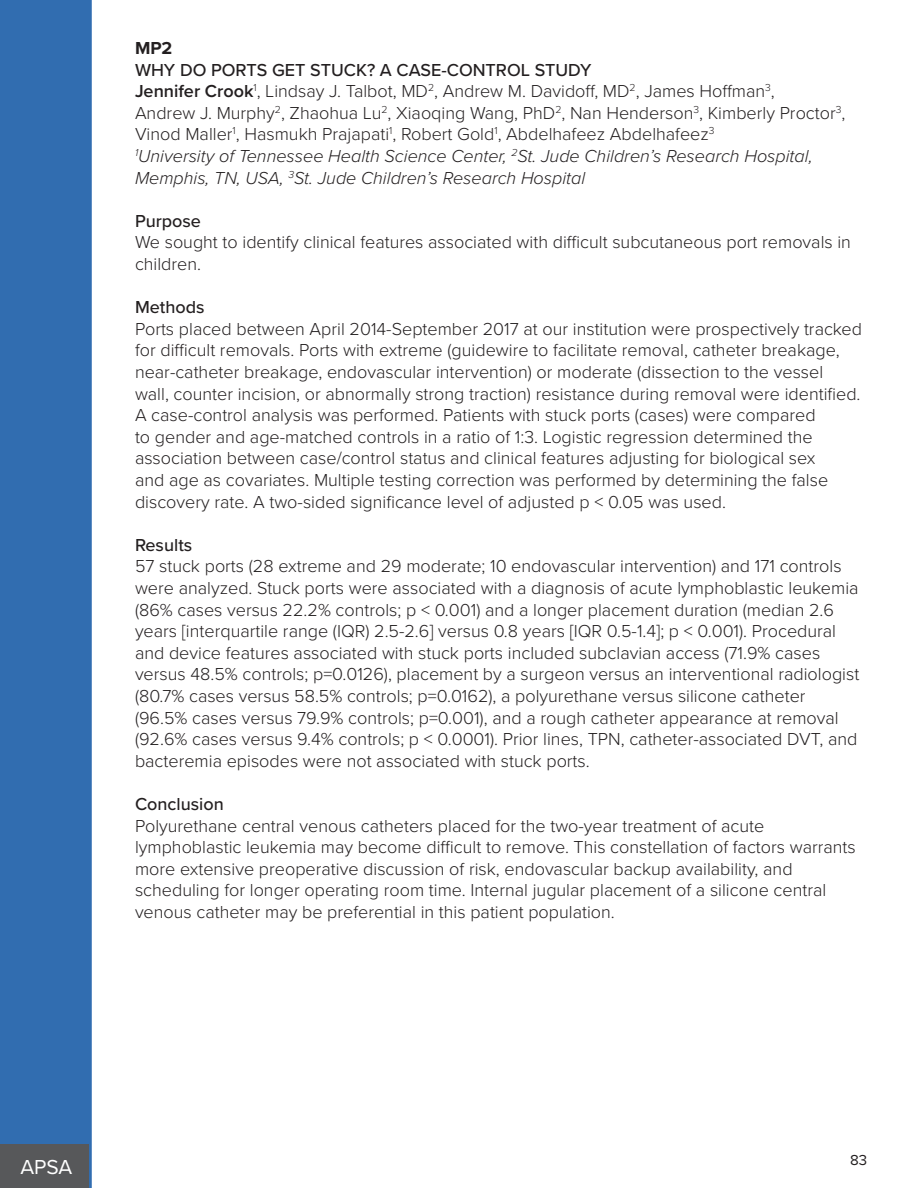
<style>
.page{position:relative;width:918px;height:1188px;background:#fff}
.page>*{position:absolute;margin:0;border:0;box-sizing:border-box;transform-origin:0 0}
.t1{font:21px "Proxima Nova";color:#fff}
.t2{font:300 18px/21.6px "Proxima Nova";color:#231f20}
.t3{font:italic 300 18px/21.6px "Proxima Nova";color:#231f20}
.t4{font:500 18px "Proxima Nova";color:#231f20}
.t5{font:700 18px "Proxima Nova";color:#231f20}
.t6{font:15px "Proxima Nova";color:#231f20}
.s1{font-weight:600}
</style>
<div class="page">
<div style="left:0;top:0;width:92px;height:1188px;background:#316db0"></div>
<div style="left:0;top:1145px;width:88px;height:43px;background:#57585a"></div>
<p class="t5" style="left:135px;top:35px;width:39px">MP2</p>
<p class="t4" style="left:135px;top:56px;width:458px">WHY DO PORTS GET STUCK? A CASE-CONTROL STUDY</p>
<p class="t2" style="left:135px;top:79px;width:712px"><span class="s1">Jennifer Crook</span><sup>1</sup>, Lindsay J. Talbot, MD<sup>2</sup>, Andrew M. Davidoff, MD<sup>2</sup>, James Hoffman<sup>3</sup>,<br>Andrew J. Murphy<sup>2</sup>, Zhaohua Lu<sup>2</sup>, Xiaoqing Wang, PhD<sup>2</sup>, Nan Henderson<sup>3</sup>, Kimberly Proctor<sup>3</sup>,<br>Vinod Maller<sup>1</sup>, Hasmukh Prajapati<sup>1</sup>, Robert Gold<sup>1</sup>, Abdelhafeez Abdelhafeez<sup>3</sup></p>
<p class="t3" style="left:135px;top:144px;width:679px"><sup>1</sup>University of Tennessee Health Science Center, <sup>2</sup>St. Jude Children’s Research Hospital,<br>Memphis, TN, USA, <sup>3</sup>St. Jude Children’s Research Hospital</p>
<p class="t4" style="left:135px;top:207px;width:68px">Purpose</p>
<p class="t2" style="left:135px;top:231px;width:718px">We sought to identify clinical features associated with difficult subcutaneous port removals in children.</p>
<p class="t4" style="left:135px;top:294px;width:71px">Methods</p>
<p class="t2" style="left:135px;top:317px;width:729px">Ports placed between April 2014-September 2017 at our institution were prospectively tracked for difficult removals. Ports with extreme (guidewire to facilitate removal, catheter breakage, near-catheter breakage, endovascular intervention) or moderate (dissection to the vessel<br>wall, counter incision, or abnormally strong traction) resistance during removal were identified.<br>A case-control analysis was performed. Patients with stuck ports (cases) were compared<br>to gender and age-matched controls in a ratio of 1:3. Logistic regression determined the association between case/control status and clinical features adjusting for biological sex<br>and age as covariates. Multiple testing correction was performed by determining the false discovery rate. A two-sided significance level of adjusted p &lt; 0.05 was used.</p>
<p class="t4" style="left:135px;top:531px;width:59px">Results</p>
<p class="t2" style="left:135px;top:555px;width:726px">57 stuck ports (28 extreme and 29 moderate; 10 endovascular intervention) and 171 controls were analyzed. Stuck ports were associated with a diagnosis of acute lymphoblastic leukemia (86% cases versus 22.2% controls; p &lt; 0.001) and a longer placement duration (median 2.6 years [interquartile range (IQR) 2.5-2.6] versus 0.8 years [IQR 0.5-1.4]; p &lt; 0.001). Procedural and device features associated with stuck ports included subclavian access (71.9% cases versus 48.5% controls; p=0.0126), placement by a surgeon versus an interventional radiologist (80.7% cases versus 58.5% controls; p=0.0162), a polyurethane versus silicone catheter (96.5% cases versus 79.9% controls; p=0.001), and a rough catheter appearance at removal (92.6% cases versus 9.4% controls; p &lt; 0.0001). Prior lines, TPN, catheter-associated DVT, and bacteremia episodes were not associated with stuck ports.</p>
<p class="t4" style="left:135px;top:791px;width:90px">Conclusion</p>
<p class="t2" style="left:135px;top:814px;width:722px">Polyurethane central venous catheters placed for the two-year treatment of acute lymphoblastic leukemia may become difficult to remove. This constellation of factors warrants more extensive preoperative discussion of risk, endovascular backup availability, and scheduling for longer operating room time. Internal jugular placement of a silicone central venous catheter may be preferential in this patient population.</p>
<p class="t1" style="left:20px;top:1152px;width:54px">APSA</p>
<p class="t6" style="left:850px;top:1149px;width:19px">83</p>
</div>
